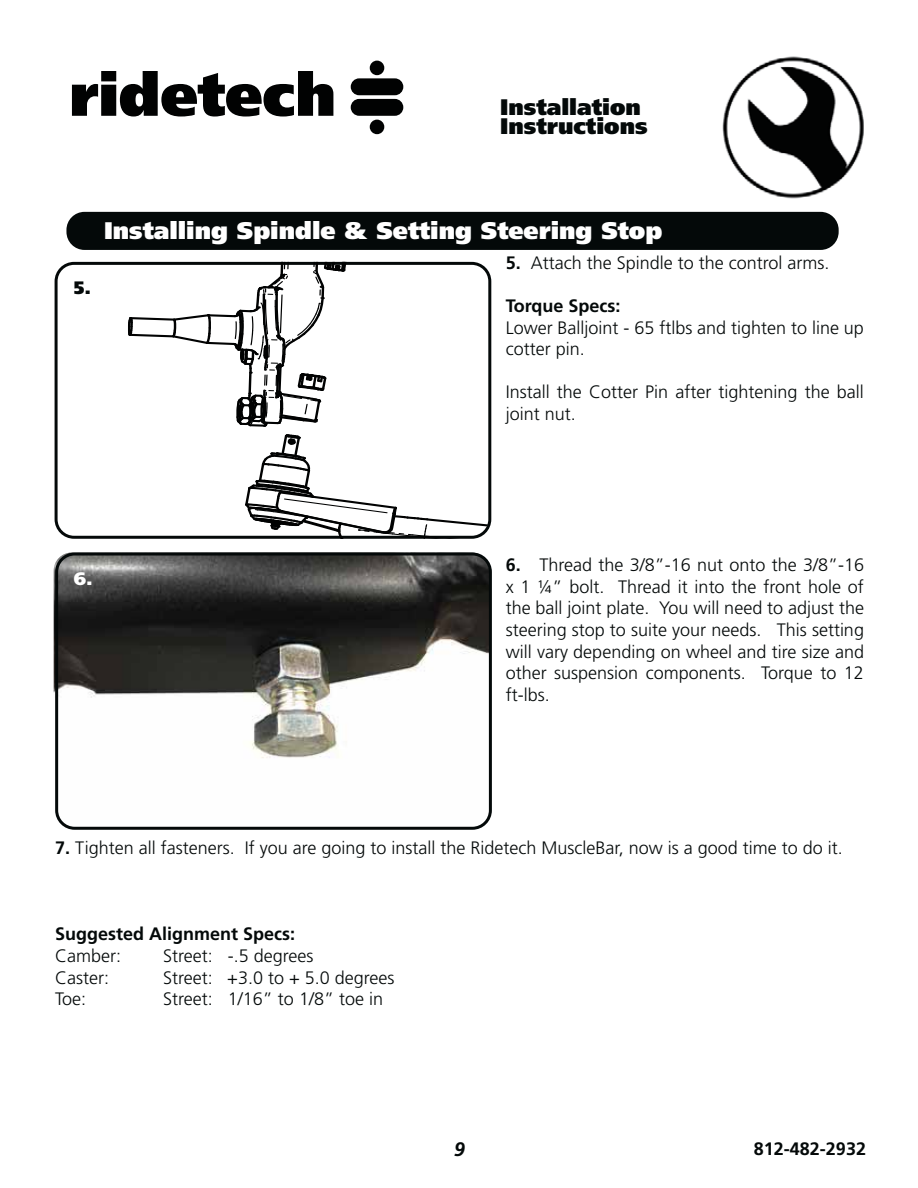
<style>
.page{position:relative;width:918px;height:1188px;background:#fff}
.page>*{position:absolute;margin:0;border:0;box-sizing:border-box;transform-origin:0 0}
.t1{font:900 24px "Frutiger LT Pro";color:#fff}
.t2{font:900 22.5px/19.5px "Frutiger LT Pro";color:#040909}
.t3{font:italic 700 19.5px "Frutiger LT Pro";color:#040909}
.t4{font:300 18px/21.6px "Frutiger LT Pro";color:#040909}
.t5{font:700 18px "Frutiger LT Pro";color:#040909}
.t6{font:900 18px "Frutiger LT Pro";color:#040909}
.t7{font:900 18px "Frutiger LT Pro";color:#fff}
.s1{font-weight:700}
</style>
<div class="page">
<img style="left:722px;top:56px;width:142px;height:143px">
<svg style="left:72px;top:71px;width:261px;height:46px"></svg>
<div style="left:351px;top:78px;width:52px;height:17px;background:#010202;border-radius:8px"></div>
<div style="left:351px;top:99px;width:52px;height:17px;background:#010202;border-radius:8px"></div>
<div style="left:370px;top:61px;width:14px;height:14px;background:#010202;border-radius:50%"></div>
<div style="left:370px;top:120px;width:14px;height:14px;background:#010202;border-radius:50%"></div>
<img style="left:54px;top:553px;width:435px;height:277px;border-radius:18px">
<div style="left:66px;top:212px;width:773px;height:38px;background:#040909;border-radius:18px"></div>
<div style="left:55px;top:553px;width:437px;height:277px;border:3px solid #040909;border-radius:18px"></div>
<svg style="left:127px;top:262px;width:364px;height:277px"></svg>
<p class="t2" style="left:500px;top:98px;width:149px">Installation<br>Instructions</p>
<p class="t6" style="left:74px;top:280px;width:19px">5.</p>
<h1 class="t1" style="left:104px;top:220px;width:560px">Installing Spindle &amp; Setting Steering Stop</h1>
<p class="t4" style="left:506px;top:253px;width:325px"><span class="s1">5.</span> Attach the Spindle to the control arms.</p>
<p class="t5" style="left:506px;top:298px;width:116px">Torque Specs:</p>
<p class="t4" style="left:506px;top:318px;width:360px">Lower Balljoint - 65 ftlbs and tighten to line up cotter pin.</p>
<p class="t4" style="left:506px;top:382px;width:360px">Install the Cotter Pin after tightening the ball joint nut.</p>
<p class="t7" style="left:74px;top:571px;width:20px">6.</p>
<p class="t4" style="left:506px;top:555px;width:360px;text-align:justify"><span class="s1">6.</span> Thread the 3/8”-16 nut onto the 3/8”-16 x 1 ¼” bolt. Thread it into the front hole of the ball joint plate. You will need to adjust the steering stop to suite your needs. This setting will vary depending on wheel and tire size and other suspension components. Torque to 12 ft-lbs.</p>
<p class="t4" style="left:55px;top:838px;width:789px"><span class="s1">7.</span> Tighten all fasteners. If you are going to install the Ridetech MuscleBar, now is a good time to do it.</p>
<p class="t5" style="left:55px;top:926px;width:242px">Suggested Alignment Specs:</p>
<p class="t4" style="left:55px;top:946px;width:68px">Camber:</p>
<p class="t4" style="left:163px;top:946px;width:152px">Street: -.5 degrees</p>
<p class="t4" style="left:55px;top:967px;width:55px">Caster:</p>
<p class="t4" style="left:163px;top:967px;width:233px">Street: +3.0 to + 5.0 degrees</p>
<p class="t4" style="left:55px;top:989px;width:33px">Toe:</p>
<p class="t4" style="left:163px;top:989px;width:221px">Street: 1/16” to 1/8” toe in</p>
<p class="t3" style="left:454px;top:1141px;width:12px">9</p>
<p class="t5" style="left:754px;top:1141px;width:114px">812-482-2932</p>
</div>
